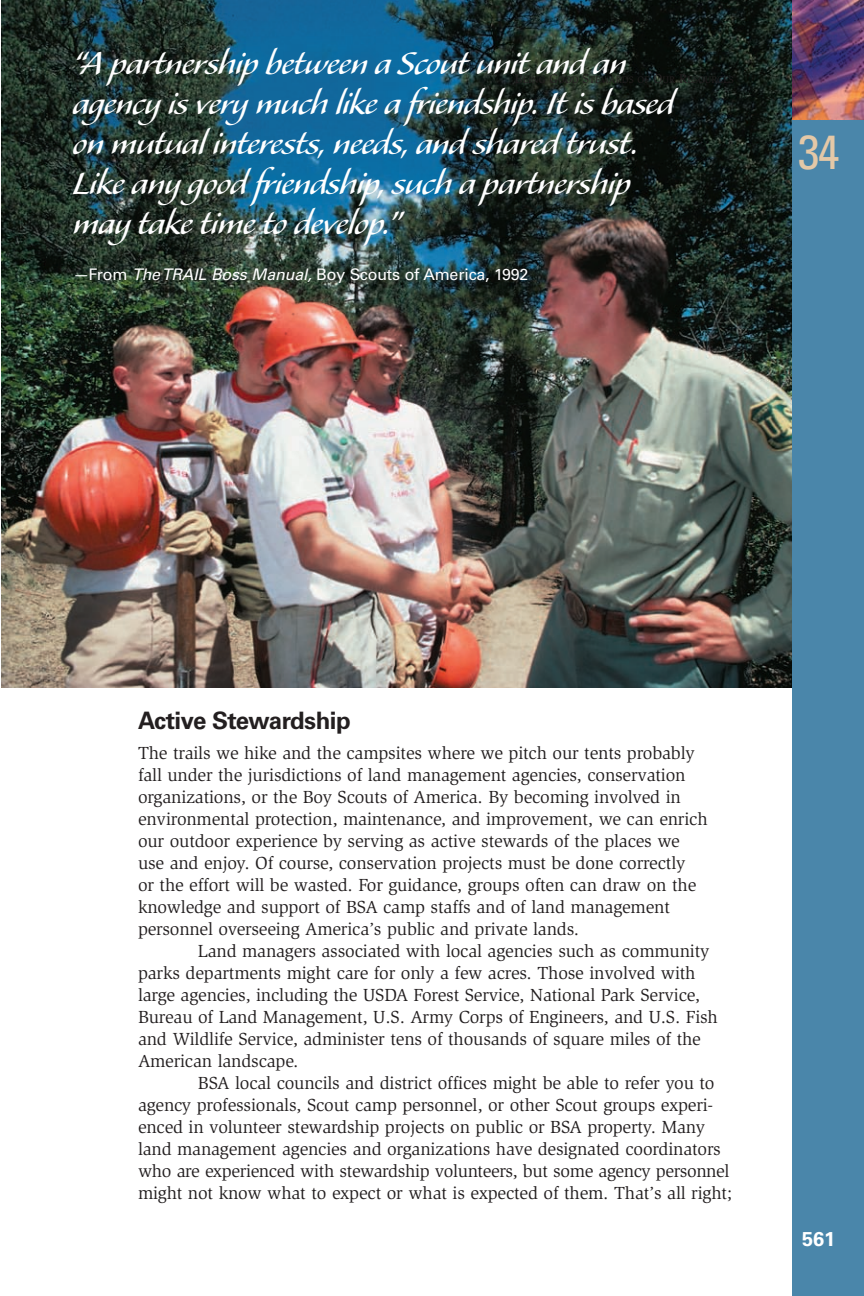
<style>
.page{position:relative;width:864px;height:1296px;background:#fff}
.page>*{position:absolute;margin:0;border:0;box-sizing:border-box;transform-origin:0 0}
.t1{font:condensed 48px "Univers";color:#e4c8a7}
.t2{font:40px/40px "Alexa";letter-spacing:-.025em;color:#fff}
.t3{font:700 24px "Univers";letter-spacing:-.02em;color:#231f20}
.t4{font:700 20px "Univers";color:#fff}
.t5{font:18px/22px "Slimbach";letter-spacing:-.01em;color:#231f20}
.t6{font:16px "Univers";letter-spacing:-.01em;color:#fff}
.s1{font-style:italic}
</style>
<div class="page">
<img style="left:1px;top:0;width:863px;height:1296px">
<h2 class="t2" style="left:72px;top:47px;width:603px">“A partnership between a Scout unit and an agency is very much like a friendship. It is based on mutual interests, needs, and shared trust.<br>Like any good friendship, such a partnership may take time to develop.”</h2>
<p class="t6" style="left:73px;top:269px;width:457px"><span class="s1">—</span>From <span class="s1">The TRAIL Boss Manual,</span> Boy Scouts of America, 1992</p>
<h1 class="t1" style="left:798px;top:134px;width:43px">34</h1>
<h3 class="t3" style="left:138px;top:712px;width:214px">Active Stewardship</h3>
<p class="t5" style="left:138px;top:744px;width:571px">The trails we hike and the campsites where we pitch our tents probably fall under the jurisdictions of land management agencies, conservation organizations, or the Boy Scouts of America. By becoming involved in environmental protection, maintenance, and improvement, we can enrich our outdoor experience by serving as active stewards of the places we use and enjoy. Of course, conservation projects must be done correctly<br>or the effort will be wasted. For guidance, groups often can draw on the knowledge and support of BSA camp staffs and of land management personnel overseeing America’s public and private lands.</p>
<p class="t5" style="left:138px;top:942px;width:581px;text-indent:60px">Land managers associated with local agencies such as community parks departments might care for only a few acres. Those involved with large agencies, including the USDA Forest Service, National Park Service, Bureau of Land Management, U.S. Army Corps of Engineers, and U.S. Fish and Wildlife Service, administer tens of thousands of square miles of the American landscape.</p>
<p class="t5" style="left:138px;top:1074px;width:596px;text-indent:60px">BSA local councils and district offices might be able to refer you to agency professionals, Scout camp personnel, or other Scout groups experi&shy;enced in volunteer stewardship projects on public or BSA property. Many land management agencies and organizations have designated coordinators who are experienced with stewardship volunteers, but some agency personnel might not know what to expect or what is expected of them. That’s all right;</p>
<p class="t4" style="left:802px;top:1232px;width:35px">561</p>
</div>
